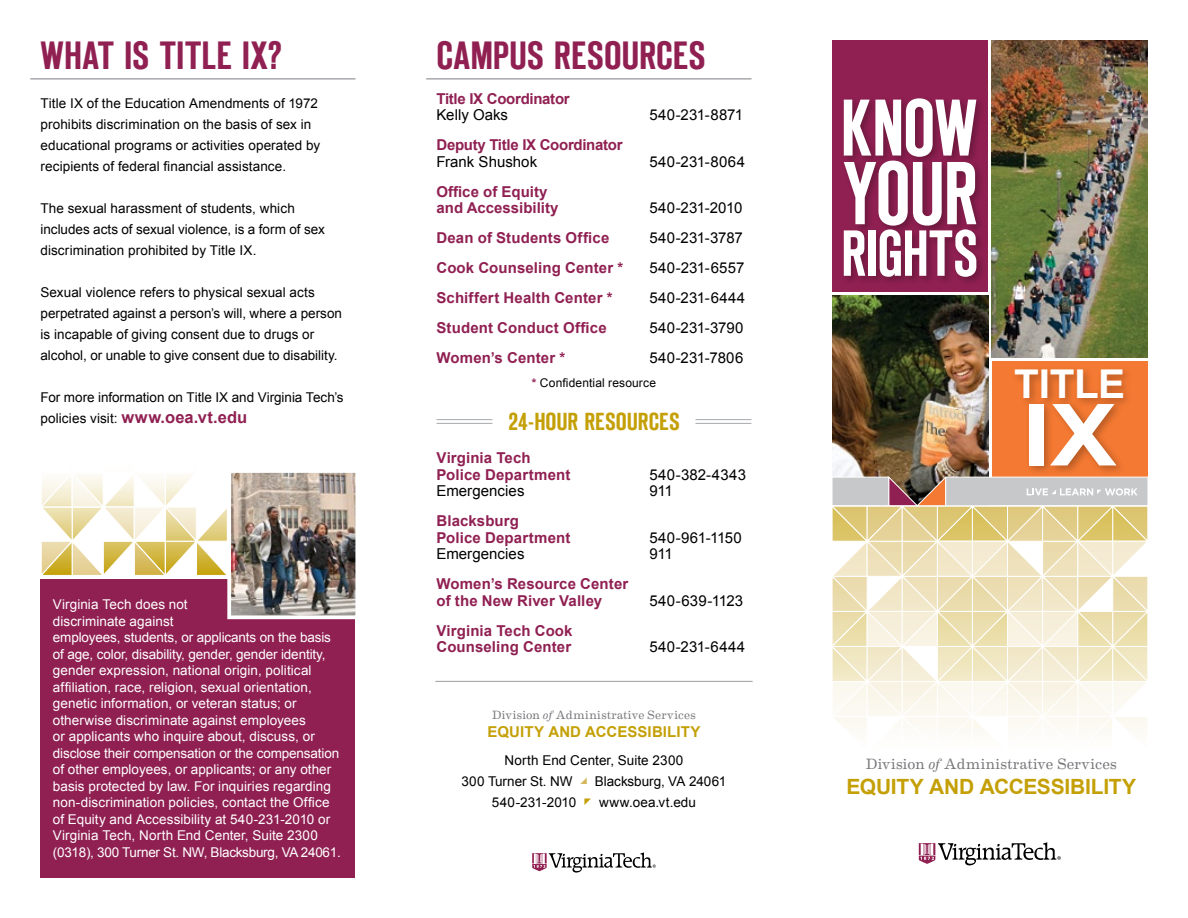
<style>
.page{position:relative;width:1188px;height:918px;background:#fff}
.page>*{position:absolute;margin:0;border:0;box-sizing:border-box;transform-origin:0 0}
.t1{font:700 85.8px "Arial";color:#fff;scale:1.17 1}
.t2{font:700 39.75px "Arial";letter-spacing:-.01em;color:#fff}
.t3{font:36px "Tanek";color:#902052}
.t4{font:22.5px "Tanek";letter-spacing:-.005em;color:#c4a006}
.t5{font:700 21px "Arial";letter-spacing:-.01em;color:#c4a006}
.t6{font:700 15px/16.5px "Arial";letter-spacing:.005em;color:#902052}
.t7{font:15px "Arial";letter-spacing:.005em;color:#000}
.t8{font:700 15px "Arial";letter-spacing:-.02em;color:#902052}
.t9{font:15px "Eames Century Modern";letter-spacing:.015em;color:#77787b}
.t10{font:15px "Arial";letter-spacing:.025em;color:#000}
.t11{font:700 15px "Arial";letter-spacing:.01em;color:#c4a006}
.t12{font:13.5px/16.5px "Arial";letter-spacing:.005em;color:#fff}
.t13{font:13.5px/21px "Arial";letter-spacing:.005em;color:#000}
.t14{font:12px "Eames Century Modern";letter-spacing:.025em;color:#77787b}
.t15{font:12px "Arial";letter-spacing:.01em;color:#000}
.s1{font-weight:700;font-size:16.5px;color:#902052}
.s2{font-weight:700;color:#902052}
.s3{font-style:italic}
</style>
<div class="page">
<div style="left:992px;top:361px;width:156px;height:118px;background:#f47932"></div>
<svg style="left:41px;top:474px;width:186px;height:101px"></svg>
<img style="left:832px;top:296px;width:156px;height:180px">
<img style="left:992px;top:40px;width:156px;height:317px">
<div style="left:832px;top:40px;width:156px;height:252px;background:#902052"></div>
<div style="left:40px;top:579px;width:316px;height:299px;background:#902052"></div>
<hr style="left:30px;top:78px;width:325px;height:2px;background:#a7a9ac">
<hr style="left:426px;top:78px;width:326px;height:2px;background:#a7a9ac">
<hr style="left:435px;top:681px;width:318px;height:1px;background:#a7a9ac">
<hr style="left:437px;top:423px;width:55px;height:1px;background:#a7a9ac">
<hr style="left:437px;top:419px;width:55px;height:1px;background:#a7a9ac">
<hr style="left:696px;top:423px;width:56px;height:1px;background:#a7a9ac">
<hr style="left:696px;top:419px;width:56px;height:1px;background:#a7a9ac">
<img style="left:232px;top:474px;width:122px;height:140px">
<div style="left:227px;top:469px;width:132px;height:150px;border:4px solid #fff"></div>
<div style="left:1011px;top:366px;width:123px;height:109px;background:#000;opacity:.25"></div>
<div style="left:841px;top:95px;width:145px;height:191px;background:#000;opacity:.25"></div>
<svg style="left:844px;top:98px;width:132px;height:179px"></svg>
<svg style="left:832px;top:476px;width:316px;height:389px"></svg>
<svg style="left:532px;top:852px;width:124px;height:21px"></svg>
<h3 class="t3" style="left:40px;top:38px;width:243px">WHAT IS TITLE IX?</h3>
<p class="t13" style="left:40px;top:92px;width:281px">Title IX of the Education Amendments of 1972 prohibits discrimination on the basis of sex in educational programs or activities operated by recipients of federal financial assistance.</p>
<p class="t13" style="left:40px;top:197px;width:286px">The sexual harassment of students, which includes acts of sexual violence, is a form of sex discrimination prohibited by Title IX.</p>
<p class="t13" style="left:40px;top:281px;width:303px">Sexual violence refers to physical sexual acts perpetrated against a person’s will, where a person is incapable of giving consent due to drugs or alcohol, or unable to give consent due to disability.</p>
<p class="t13" style="left:40px;top:386px;width:305px">For more information on Title IX and Virginia Tech’s policies visit: <span class="s1">www.oea.vt.edu</span></p>
<p class="t12" style="left:53px;top:597px;width:289px">Virginia Tech does not<br>discriminate against<br>employees, students, or applicants on the basis of age, color, disability, gender, gender identity, gender expression, national origin, political affiliation, race, religion, sexual orientation, genetic information, or veteran status; or otherwise discriminate against employees<br>or applicants who inquire about, discuss, or disclose their compensation or the compensation of other employees, or applicants; or any other basis protected by law. For inquiries regarding non-discrimination policies, contact the Office of Equity and Accessibility at 540-231-2010 or Virginia Tech, North End Center, Suite 2300 (0318), 300 Turner St. NW, Blacksburg, VA 24061.</p>
<h3 class="t3" style="left:436px;top:38px;width:271px">CAMPUS RESOURCES</h3>
<p class="t8" style="left:436px;top:89px;width:135px">Title IX Coordinator</p>
<p class="t7" style="left:436px;top:105px;width:73px">Kelly Oaks</p>
<p class="t7" style="left:650px;top:105px;width:95px">540-231-8871</p>
<p class="t8" style="left:436px;top:135px;width:188px">Deputy Title IX Coordinator</p>
<p class="t7" style="left:436px;top:152px;width:102px">Frank Shushok</p>
<p class="t7" style="left:650px;top:152px;width:97px">540-231-8064</p>
<p class="t6" style="left:436px;top:184px;width:123px">Office of Equity and Accessibility</p>
<p class="t7" style="left:649px;top:198px;width:94px">540-231-2010</p>
<p class="t6" style="left:436px;top:230px;width:174px">Dean of Students Office</p>
<p class="t7" style="left:649px;top:228px;width:95px">540-231-3787</p>
<p class="t6" style="left:436px;top:260px;width:188px">Cook Counseling Center *</p>
<p class="t7" style="left:650px;top:258px;width:96px">540-231-6557</p>
<p class="t6" style="left:436px;top:290px;width:178px">Schiffert Health Center *</p>
<p class="t10" style="left:650px;top:288px;width:97px">540-231-6444</p>
<p class="t6" style="left:436px;top:320px;width:172px">Student Conduct Office</p>
<p class="t7" style="left:650px;top:318px;width:96px">540-231-3790</p>
<p class="t6" style="left:436px;top:350px;width:130px">Women’s Center *</p>
<p class="t7" style="left:650px;top:348px;width:95px">540-231-7806</p>
<p class="t15" style="left:532px;top:374px;width:126px"><span class="s2">*</span> Confidential resource</p>
<h3 class="t4" style="left:508px;top:411px;width:173px">24-HOUR RESOURCES</h3>
<p class="t6" style="left:436px;top:450px;width:135px">Virginia Tech<br>Police Department</p>
<p class="t7" style="left:650px;top:464px;width:98px">540-382-4343</p>
<p class="t7" style="left:436px;top:481px;width:90px">Emergencies</p>
<p class="t7" style="left:649px;top:481px;width:25px">911</p>
<p class="t6" style="left:436px;top:513px;width:135px">Blacksburg<br>Police Department</p>
<p class="t7" style="left:649px;top:527px;width:94px">540-961-1150</p>
<p class="t7" style="left:436px;top:544px;width:90px">Emergencies</p>
<p class="t7" style="left:649px;top:544px;width:25px">911</p>
<p class="t6" style="left:436px;top:576px;width:193px">Women’s Resource Center of the New River Valley</p>
<p class="t7" style="left:649px;top:590px;width:95px">540-639-1123</p>
<p class="t6" style="left:436px;top:622px;width:138px">Virginia Tech Cook<br>Counseling Center</p>
<p class="t10" style="left:649px;top:637px;width:97px">540-231-6444</p>
<p class="t14" style="left:492px;top:706px;width:205px">Division <span class="s3">of</span> Administrative Services</p>
<p class="t11" style="left:487px;top:722px;width:215px">EQUITY AND ACCESSIBILITY</p>
<p class="t13" style="left:462px;top:750px;width:223px;text-indent:43px">North End Center, Suite 2300<br>300 Turner St. NW</p>
<p class="t13" style="left:595px;top:771px;width:133px">Blacksburg, VA 24061</p>
<p class="t13" style="left:492px;top:792px;width:86px">540-231-2010</p>
<p class="t13" style="left:599px;top:792px;width:98px">www.oea.vt.edu</p>
<h2 class="t2" style="left:1014px;top:357px;width:112px">TITLE</h2>
<h1 class="t1" style="left:1023px;top:378px;width:82px">IX</h1>
<p class="t9" style="left:866px;top:752px;width:253px">Division <span class="s3">of</span> Administrative Services</p>
<h3 class="t5" style="left:846px;top:773px;width:291px">EQUITY AND ACCESSIBILITY</h3>
</div>
